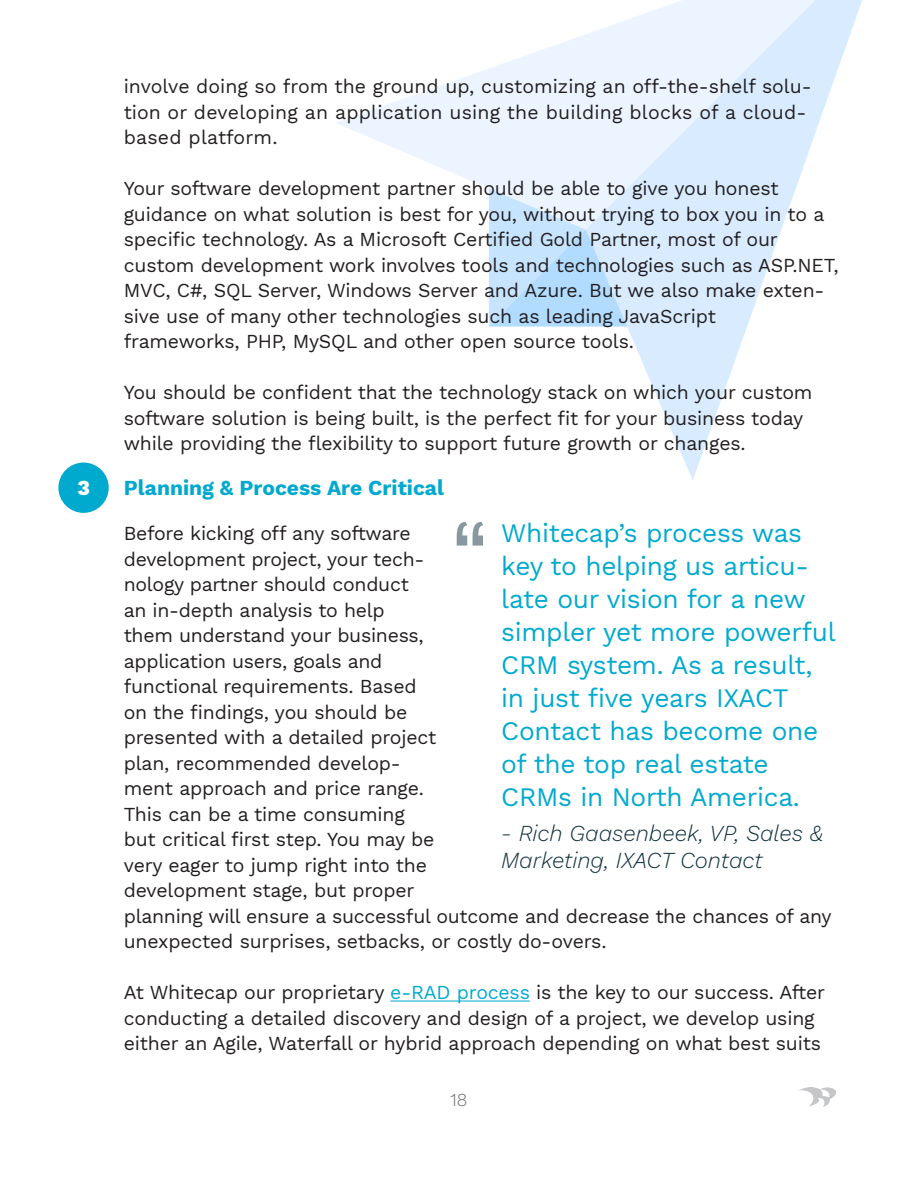
<style>
.page{position:relative;width:918px;height:1188px;background:#fff}
.page>*{position:absolute;margin:0;border:0;box-sizing:border-box;transform-origin:0 0}
.t1{font:90px "Oswald";color:#0f313d}
.t2{font:26.25px/33px "Work Sans";letter-spacing:-.01em;color:#00a9ce}
.t3{font:italic 300 22.5px/27px "Work Sans";color:#0f313d}
.t4{font:700 21px "Work Sans";color:#00a9ce}
.t5{font:800 21px "Work Sans";color:#fff}
.t6{font:19.5px/25.5px "Work Sans";letter-spacing:-.01em;color:#231f20}
.t7{font:300 18px "Work Sans";color:#6c6d70}
.s1{color:#00a9ce}
</style>
<div class="page">
<img style="left:799px;top:1087px;width:36px;height:19px">
<svg style="left:489px;top:230px;width:97px;height:97px;background:#bce0ff"></svg>
<svg style="left:336px;top:34px;width:250px;height:196px;fill:#ecf5ff"></svg>
<svg style="left:586px;top:0;width:276px;height:480px"></svg>
<hr style="left:390px;top:1001px;width:140px;height:1px;background:#00a9ce">
<div style="left:58px;top:463px;width:51px;height:50px;background:#00a9ce;border-radius:50%"></div>
<p class="t5" style="left:77px;top:472px;width:14px">3</p>
<p class="t6" style="left:124px;top:73px;width:690px">involve doing so from the ground up, customizing an off-the-shelf solu&shy;tion or developing an application using the building blocks of a cloud&shy;based platform.</p>
<p class="t6" style="left:124px;top:175px;width:717px">Your software development partner should be able to give you honest guidance on what solution is best for you, without trying to box you in to a specific technology. As a Microsoft Certified Gold Partner, most of our custom development work involves tools and technologies such as ASP.NET, MVC, C#, SQL Server, Windows Server and Azure. But we also make exten&shy;sive use of many other technologies such as leading JavaScript<br>frameworks, PHP, MySQL and other open source tools.</p>
<p class="t6" style="left:124px;top:379px;width:690px">You should be confident that the technology stack on which your custom software solution is being built, is the perfect fit for your business today while providing the flexibility to support future growth or changes.</p>
<p class="t4" style="left:124px;top:472px;width:322px">Planning &amp; Process Are Critical</p>
<p class="t6" style="left:124px;top:520px;width:709px">Before kicking off any software<br>development project, your tech-<br>nology partner should conduct<br>an in-depth analysis to help<br>them understand your business,<br>application users, goals and<br>functional requirements. Based<br>on the findings, you should be<br>presented with a detailed project<br>plan, recommended develop-<br>ment approach and price range.<br>This can be a time consuming<br>but critical first step. You may be<br>very eager to jump right into the<br>development stage, but proper<br>planning will ensure a successful outcome and decrease the chances of any unexpected surprises, setbacks, or costly do-overs.</p>
<p class="t6" style="left:124px;top:979px;width:703px">At Whitecap our proprietary <span class="s1">e-RAD process</span> is the key to our success. After conducting a detailed discovery and design of a project, we develop using either an Agile, Waterfall or hybrid approach depending on what best suits</p>
<h1 class="t1" style="left:454px;top:481px;width:36px">“</h1>
<p class="t2" style="left:501px;top:516px;width:336px">Whitecap’s process was key to helping us articu&shy;late our vision for a new simpler yet more powerful<br>CRM system. As a result, in just five years IXACT<br>Contact has become one of the top real estate<br>CRMs in North America.</p>
<p class="t3" style="left:501px;top:818px;width:323px">- Rich Gaasenbeek, VP, Sales &amp;<br>Marketing, IXACT Contact</p>
<p class="t7" style="left:450px;top:1086px;width:19px">18</p>
</div>
